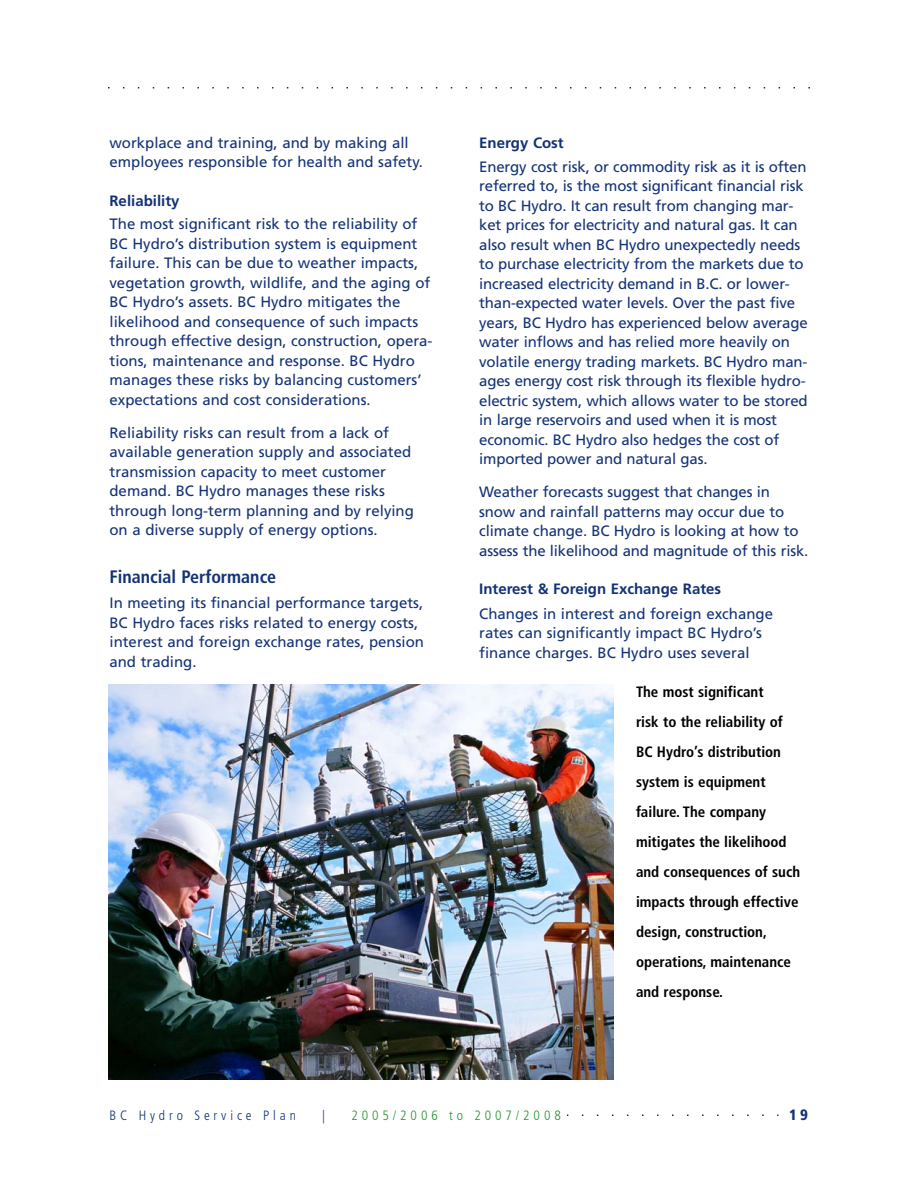
<style>
.page{position:relative;width:918px;height:1188px;background:#fff}
.page>*{position:absolute;margin:0;border:0;box-sizing:border-box;transform-origin:0 0}
.t1{font:700 condensed 18px "Frutiger";color:#133276}
.t2{font:15px/19.5px "Frutiger";color:#133276}
.t3{font:700 condensed 15px/30px "Frutiger";color:#000}
.t4{font:700 15px "Frutiger";color:#133276}
.t5{font:900 condensed 15px "Frutiger";color:#133276}
.t6{font:300 condensed 13.5px "Frutiger";letter-spacing:.29em;color:#229530}
.t7{font:300 condensed 13.5px "Frutiger";letter-spacing:.29em;color:#133276}
.t8{font:300 condensed 13.5px "Frutiger";color:#12267a}
</style>
<div class="page">
<svg style="left:567px;top:1114px;width:211px;height:2px"></svg>
<svg style="left:108px;top:87px;width:702px;height:1px"></svg>
<img style="left:108px;top:684px;width:506px;height:396px">
<p class="t2" style="left:110px;top:134px;width:315px">workplace and training, and by making all employees responsible for health and safety.</p>
<p class="t4" style="left:110px;top:194px;width:72px">Reliability</p>
<p class="t2" style="left:110px;top:216px;width:325px">The most significant risk to the reliability of BC Hydro’s distribution system is equipment failure. This can be due to weather impacts, vegetation growth, wildlife, and the aging of BC Hydro’s assets. BC Hydro mitigates the likelihood and consequence of such impacts through effective design, construction, opera&shy;tions, maintenance and response. BC Hydro manages these risks by balancing customers’ expectations and cost considerations.</p>
<p class="t2" style="left:110px;top:424px;width:306px">Reliability risks can result from a lack of available generation supply and associated transmission capacity to meet customer demand. BC Hydro manages these risks through long-term planning and by relying on a diverse supply of energy options.</p>
<p class="t1" style="left:110px;top:570px;width:168px">Financial Performance</p>
<p class="t2" style="left:110px;top:595px;width:316px">In meeting its financial performance targets, BC Hydro faces risks related to energy costs, interest and foreign exchange rates, pension and trading.</p>
<p class="t4" style="left:479px;top:136px;width:86px">Energy Cost</p>
<p class="t2" style="left:479px;top:158px;width:330px">Energy cost risk, or commodity risk as it is often referred to, is the most significant financial risk to BC Hydro. It can result from changing mar&shy;ket prices for electricity and natural gas. It can also result when BC Hydro unexpectedly needs to purchase electricity from the markets due to increased electricity demand in B.C. or lower&shy;than-expected water levels. Over the past five years, BC Hydro has experienced below average water inflows and has relied more heavily on volatile energy trading markets. BC Hydro man&shy;ages energy cost risk through its flexible hydro&shy;electric system, which allows water to be stored in large reservoirs and used when it is most economic. BC Hydro also hedges the cost of imported power and natural gas.</p>
<p class="t2" style="left:479px;top:483px;width:331px">Weather forecasts suggest that changes in snow and rainfall patterns may occur due to climate change. BC Hydro is looking at how to assess the likelihood and magnitude of this risk.</p>
<p class="t4" style="left:479px;top:583px;width:243px">Interest &amp; Foreign Exchange Rates</p>
<p class="t2" style="left:479px;top:605px;width:295px">Changes in interest and foreign exchange rates can significantly impact BC Hydro’s finance charges. BC Hydro uses several</p>
<p class="t3" style="left:636px;top:678px;width:166px">The most significant<br>risk to the reliability of<br>BC Hydro’s distribution system is equipment failure. The company mitigates the likelihood and consequences of such impacts through effective design, construction, operations, maintenance and response.</p>
<p class="t7" style="left:110px;top:1110px;width:188px">BC Hydro Service Plan</p>
<p class="t8" style="left:322px;top:1110px;width:4px">|</p>
<p class="t6" style="left:351px;top:1110px;width:211px">2005/2006 to 2007/2008</p>
<p class="t5" style="left:789px;top:1108px;width:20px">19</p>
</div>
